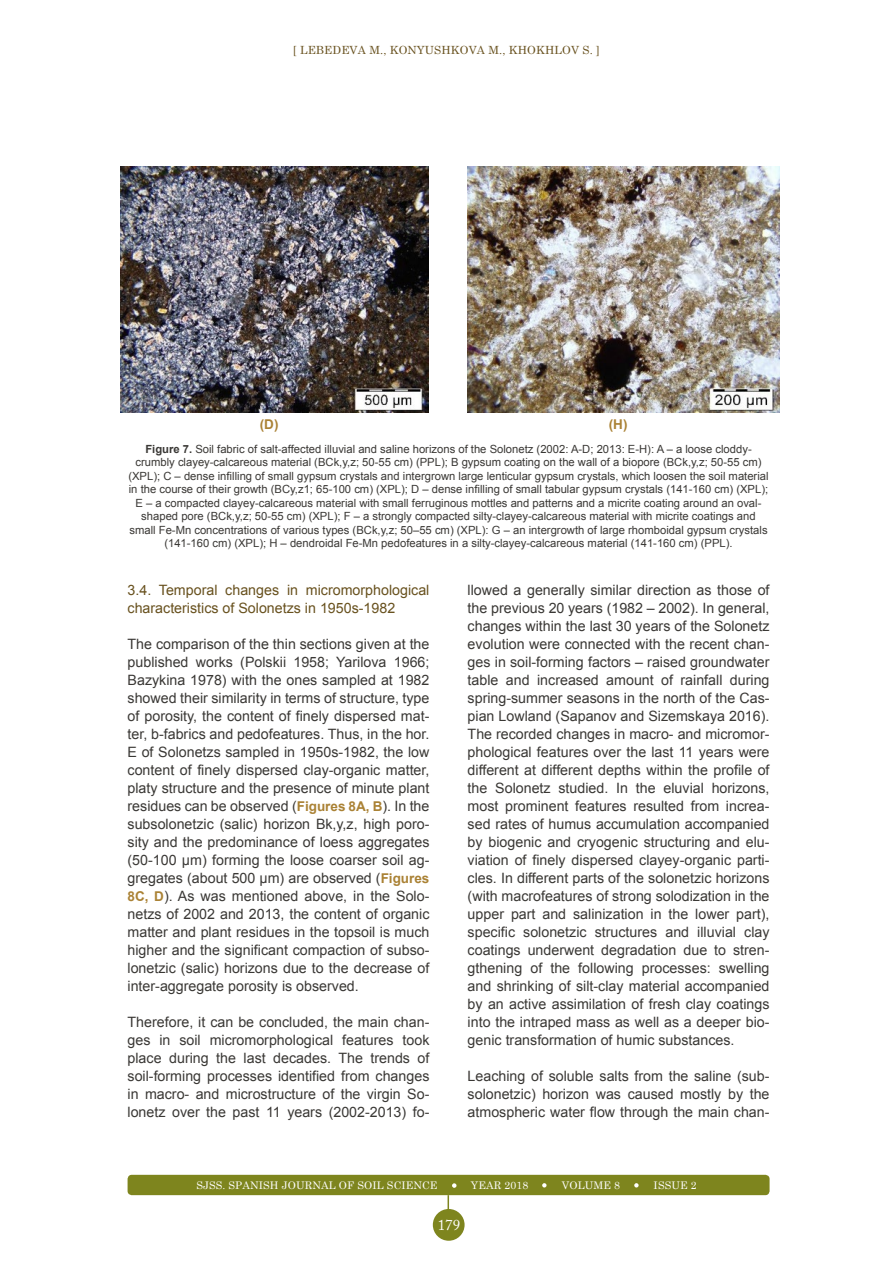
<style>
.page{position:relative;width:893px;height:1263px;background:#fff}
.page>*{position:absolute;margin:0;border:0;box-sizing:border-box;transform-origin:0 0}
.t1{font:15px "Adobe Caslon Pro";color:#fff}
.t2{font:14.25px/18px "Arial";color:#3a3835;text-align:justify}
.t3{font:14.25px/18px "Arial";color:#68511e}
.t4{font:700 13.5px "Arial";color:#aa8235}
.t5{font:11.25px/13.5px "Arial";color:#3a3835;text-align:center}
.t6{font:11.25px "Century Schoolbook";letter-spacing:.01em;color:#68511e}
.t7{font:10.5px "Century Schoolbook";letter-spacing:.01em;color:#fff}
.s1{font-weight:700}
.s2{font-weight:700;font-size:13.5px;color:#aa8235}
</style>
<div class="page">
<svg style="left:448px;top:1195px;width:1px;height:14px"></svg>
<div style="left:433px;top:1209px;width:32px;height:32px;background:#7e851e;border-radius:50%"></div>
<div style="left:128px;top:1175px;width:642px;height:20px;background:#7e851e;border-radius:4px"></div>
<svg style="left:452px;top:1183px;width:4px;height:5px"></svg>
<svg style="left:542px;top:1183px;width:5px;height:4px"></svg>
<svg style="left:634px;top:1183px;width:5px;height:4px"></svg>
<img style="left:467px;top:167px;width:312px;height:245px">
<img style="left:120px;top:167px;width:308px;height:245px">
<p class="t6" style="left:293px;top:43px;width:309px">[ LEBEDEVA M., KONYUSHKOVA M., KHOKHLOV S. ]</p>
<p class="t4" style="left:609px;top:415px;width:20px">(H)</p>
<p class="t5" style="left:128px;top:442px;width:642px"><span class="s1">Figure 7.</span> Soil fabric of salt-affected illuvial and saline horizons of the Solonetz (2002: A-D; 2013: E-H): A – a loose cloddy&shy;crumbly clayey-calcareous material (BCk,y,z; 50-55 cm) (PPL); B gypsum coating on the wall of a biopore (BCk,y,z; 50-55 cm) (XPL); C – dense infilling of small gypsum crystals and intergrown large lenticular gypsum crystals, which loosen the soil material in the course of their growth (BCy,z1; 65-100 cm) (XPL); D – dense infilling of small tabular gypsum crystals (141-160 cm) (XPL); E – a compacted clayey-calcareous material with small ferruginous mottles and patterns and a micrite coating around an oval&shy;shaped pore (BCk,y,z; 50-55 cm) (XPL); F – a strongly compacted silty-clayey-calcareous material with micrite coatings and small Fe-Mn concentrations of various types (BCk,y,z; 50–55 cm) (XPL): G – an intergrowth of large rhomboidal gypsum crystals (141-160 cm) (XPL); H – dendroidal Fe-Mn pedofeatures in a silty-clayey-calcareous material (141-160 cm) (PPL).</p>
<p class="t4" style="left:260px;top:415px;width:20px">(D)</p>
<p class="t3" style="left:128px;top:581px;width:303px">3.4. Temporal changes in micromorphological characteristics of Solonetzs in 1950s-1982</p>
<p class="t2" style="left:128px;top:635px;width:303px">The comparison of the thin sections given at the published works (Polskii 1958; Yarilova 1966; Bazykina 1978) with the ones sampled at 1982 showed their similarity in terms of structure, type of porosity, the content of finely dispersed mat&shy;ter, b-fabrics and pedofeatures. Thus, in the hor.<br>E of Solonetzs sampled in 1950s-1982, the low content of finely dispersed clay-organic matter, platy structure and the presence of minute plant residues can be observed (<span class="s2">Figures 8A, B</span>). In the subsolonetzic (salic) horizon Bk,y,z, high poro&shy;sity and the predominance of loess aggregates (50-100 µm) forming the loose coarser soil ag&shy;gregates (about 500 µm) are observed (<span class="s2">Figures 8C, D</span>). As was mentioned above, in the Solo&shy;netzs of 2002 and 2013, the content of organic matter and plant residues in the topsoil is much higher and the significant compaction of subso&shy;lonetzic (salic) horizons due to the decrease of inter-aggregate porosity is observed.</p>
<p class="t2" style="left:128px;top:1013px;width:303px">Therefore, it can be concluded, the main chan&shy;ges in soil micromorphological features took place during the last decades. The trends of soil-forming processes identified from changes in macro- and microstructure of the virgin So&shy;lonetz over the past 11 years (2002-2013) fo-</p>
<p class="t2" style="left:468px;top:581px;width:303px">llowed a generally similar direction as those of the previous 20 years (1982 – 2002). In general, changes within the last 30 years of the Solonetz evolution were connected with the recent chan&shy;ges in soil-forming factors – raised groundwater table and increased amount of rainfall during spring-summer seasons in the north of the Cas&shy;pian Lowland (Sapanov and Sizemskaya 2016).<br>The recorded changes in macro- and micromor&shy;phological features over the last 11 years were different at different depths within the profile of the Solonetz studied. In the eluvial horizons, most prominent features resulted from increa&shy;sed rates of humus accumulation accompanied by biogenic and cryogenic structuring and elu&shy;viation of finely dispersed clayey-organic parti&shy;cles. In different parts of the solonetzic horizons (with macrofeatures of strong solodization in the upper part and salinization in the lower part), specific solonetzic structures and illuvial clay coatings underwent degradation due to stren&shy;gthening of the following processes: swelling and shrinking of silt-clay material accompanied by an active assimilation of fresh clay coatings into the intraped mass as well as a deeper bio&shy;genic transformation of humic substances.</p>
<p class="t2" style="left:468px;top:1067px;width:303px">Leaching of soluble salts from the saline (sub&shy;solonetzic) horizon was caused mostly by the atmospheric water flow through the main chan-</p>
<p class="t7" style="left:196px;top:1178px;width:243px">SJSS. SPANISH JOURNAL OF SOIL SCIENCE</p>
<p class="t7" style="left:471px;top:1178px;width:59px">YEAR 2018</p>
<p class="t7" style="left:562px;top:1178px;width:60px">VOLUME 8</p>
<p class="t7" style="left:654px;top:1178px;width:45px">ISSUE 2</p>
<p class="t1" style="left:438px;top:1216px;width:24px">179</p>
</div>
